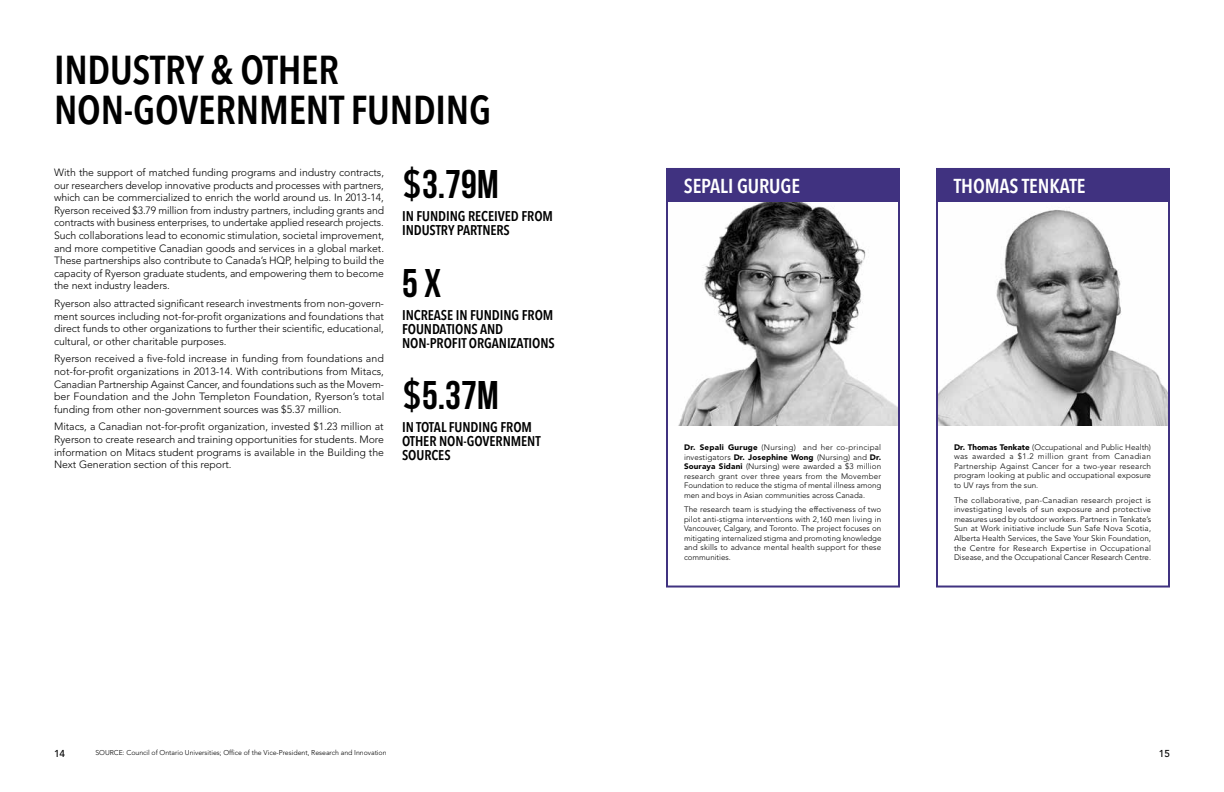
<style>
.page{position:relative;width:1224px;height:792px;background:#fff}
.page>*{position:absolute;margin:0;border:0;box-sizing:border-box;transform-origin:0 0}
.t1{font:600 condensed 40px/40px "Avenir Next LT Pro";letter-spacing:-.005em;color:#000}
.t2{font:700 40px "Bebas Neue";color:#000}
.t3{font:600 condensed 20px "Avenir Next LT Pro";letter-spacing:-.005em;color:#fff}
.t4{font:600 condensed 14px/14px "Avenir Next LT Pro";letter-spacing:-.005em;color:#000}
.t5{font:300 10.5px/12.6px "Avenir LT Std";letter-spacing:-.005em;color:#000;text-align:justify}
.t6{font:500 10px "Avenir LT Std";color:#000}
.t7{font:300 8px/9.6px "Avenir LT Std";color:#000;text-align:justify}
.t8{font:300 7.9px/9.5px "Avenir LT Std";color:#000;text-align:justify}
.t9{font:300 7px "Avenir LT Std";letter-spacing:-.005em;color:#000}
.s1{font-family:"Avenir Next LT Pro";font-weight:600;font-stretch:condensed}
.s2{font-weight:900}
</style>
<div class="page">
<img style="left:678px;top:202px;width:219px;height:223px">
<img style="left:939px;top:210px;width:228px;height:215px">
<div style="left:936px;top:168px;width:234px;height:34px;background:#403280"></div>
<div style="left:666px;top:168px;width:234px;height:34px;background:#403280"></div>
<div style="left:936px;top:168px;width:234px;height:420px;border:2px solid #403280"></div>
<div style="left:666px;top:168px;width:234px;height:420px;border:2px solid #403280"></div>
<h1 class="t1" style="left:54px;top:50px;width:439px">INDUSTRY &amp; OTHER<br>NON-GOVERNMENT FUNDING</h1>
<p class="t5" style="left:54px;top:166px;width:332px">With the support of matched funding programs and industry contracts, our researchers develop innovative products and processes with partners, which can be commercialized to enrich the world around us. In 2013-14, Ryerson received $3.79 million from industry partners, including grants and contracts with business enterprises, to undertake applied research projects.<br>Such collaborations lead to economic stimulation, societal improvement, and more competitive Canadian goods and services in a global market.<br>These partnerships also contribute to Canada’s HQP, helping to build the capacity of Ryerson graduate students, and empowering them to become the next industry leaders.</p>
<p class="t5" style="left:54px;top:297px;width:331px">Ryerson also attracted significant research investments from non-govern&shy;ment sources including not-for-profit organizations and foundations that direct funds to other organizations to further their scientific, educational, cultural, or other charitable purposes.</p>
<p class="t5" style="left:54px;top:352px;width:332px">Ryerson received a five-fold increase in funding from foundations and not-for-profit organizations in 2013-14. With contributions from Mitacs, Canadian Partnership Against Cancer, and foundations such as the Movem&shy;ber Foundation and the John Templeton Foundation, Ryerson’s total funding from other non-government sources was $5.37 million.</p>
<p class="t5" style="left:54px;top:420px;width:331px">Mitacs, a Canadian not-for-profit organization, invested $1.23 million at Ryerson to create research and training opportunities for students. More information on Mitacs student programs is available in the Building the Next Generation section of this report.</p>
<h1 class="t2" style="left:402px;top:162px;width:98px"><span class="s1">$</span>3.79M</h1>
<h3 class="t4" style="left:402px;top:209px;width:150px">IN FUNDING RECEIVED FROM<br>INDUSTRY PARTNERS</h3>
<h1 class="t2" style="left:402px;top:261px;width:41px">5 X</h1>
<h3 class="t4" style="left:402px;top:308px;width:154px">INCREASE IN FUNDING FROM<br>FOUNDATIONS AND<br>NON-PROFIT ORGANIZATIONS</h3>
<h1 class="t2" style="left:402px;top:373px;width:98px"><span class="s1">$</span>5.37M</h1>
<h3 class="t4" style="left:402px;top:420px;width:139px">IN TOTAL FUNDING FROM<br>OTHER NON-GOVERNMENT<br>SOURCES</h3>
<h2 class="t3" style="left:684px;top:174px;width:118px">SEPALI GURUGE</h2>
<h2 class="t3" style="left:954px;top:174px;width:133px">THOMAS TENKATE</h2>
<p class="t8" style="left:684px;top:443px;width:199px"><span class="s2">Dr. Sepali Guruge</span> (Nursing) and her co-principal investigators <span class="s2">Dr. Josephine Wong</span> (Nursing) and <span class="s2">Dr.<br>Souraya Sidani</span> (Nursing) were awarded a $3 million research grant over three years from the Movember Foundation to reduce the stigma of mental illness among men and boys in Asian communities across Canada.</p>
<p class="t8" style="left:684px;top:505px;width:199px">The research team is studying the effectiveness of two pilot anti-stigma interventions with 2,160 men living in Vancouver, Calgary, and Toronto. The project focuses on mitigating internalized stigma and promoting knowledge and skills to advance mental health support for these communities.</p>
<p class="t7" style="left:954px;top:442px;width:199px"><span class="s2">Dr. Thomas Tenkate</span> (Occupational and Public Health) was awarded a $1.2 million grant from Canadian Partnership Against Cancer for a two-year research program looking at public and occupational exposure to UV rays from the sun.</p>
<p class="t7" style="left:954px;top:495px;width:199px">The collaborative, pan-Canadian research project is investigating levels of sun exposure and protective measures used by outdoor workers. Partners in Tenkate’s Sun at Work initiative include Sun Safe Nova Scotia, Alberta Health Services, the Save Your Skin Foundation, the Centre for Research Expertise in Occupational Disease, and the Occupational Cancer Research Centre.</p>
<p class="t6" style="left:54px;top:747px;width:13px">14</p>
<p class="t6" style="left:1159px;top:747px;width:13px">15</p>
<p class="t9" style="left:95px;top:749px;width:293px">SOURCE: Council of Ontario Universities; Office of the Vice-President, Research and Innovation</p>
</div>
